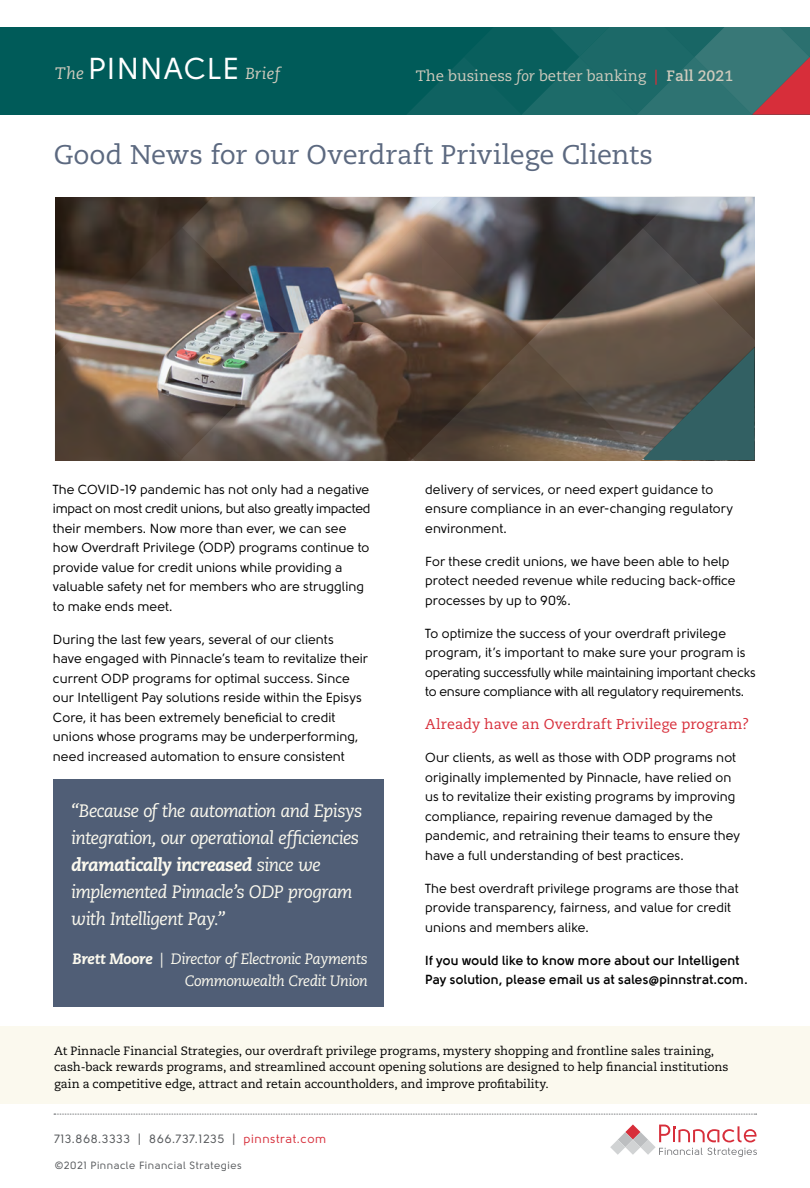
<style>
.page{position:relative;width:810px;height:1188px;background:#fff}
.page>*{position:absolute;margin:0;border:0;box-sizing:border-box;transform-origin:0 0}
.t1{font:30.15px "Solomon";letter-spacing:.04em;color:#fff}
.t2{font:27px "Caecilia LT Pro 55 Roman";letter-spacing:-.005em;color:#5c6980}
.t3{font:italic 18px/27px "Caecilia LT Pro 56";letter-spacing:-.04em;color:#fbf9ee}
.t4{font:italic 800 18px "Caecilia LT Pro 86";letter-spacing:-.035em;color:#fbf9ee}
.t5{font:italic 15px/22.5px "Caecilia LT Pro 56";letter-spacing:-.03em;color:#fbf9ee;text-align:right}
.t6{font:15px "Caecilia LT Pro 55 Roman";color:#cfcbbd}
.t7{font:14.25px "Caecilia LT Pro 55 Roman";letter-spacing:.01em;color:#d72e3a}
.t8{font:13.2px/19.5px "Solomon";letter-spacing:.005em;color:#000}
.t9{font:700 13.2px/19.5px "Solomon";letter-spacing:.01em;color:#000}
.t10{font:12px/16.5px "Caecilia LT Pro 55 Roman";letter-spacing:-.005em;color:#000}
.t11{font:12px "Solomon";letter-spacing:.05em;color:#55585b}
.t12{font:10.5px "Solomon";letter-spacing:.05em;color:#55585b}
.s1{font-family:"Caecilia LT Pro 56";font-style:italic;font-size:16.65px;color:#cfcbbd}
.s2{font-family:"Caecilia LT Pro 56";font-style:italic;font-size:16.05px;color:#cfcbbd}
.s3{font-family:"Caecilia LT Pro 56";font-style:italic}
.s4{font-family:"Caecilia LT Pro 75";font-weight:700;color:#d72e3a}
.s5{font-family:"Caecilia LT Pro 75";font-weight:700}
.s6{font-family:"Caecilia LT Pro 56";font-weight:400}
.s7{font-family:"Caecilia LT Pro 86";font-weight:800}
.s8{color:#d72e3a}
</style>
<div class="page">
<div style="left:0;top:1026px;width:810px;height:78px;background:#fbf9ee"></div>
<div style="left:0;top:27px;width:810px;height:88px;background:#005b59"></div>
<svg style="left:407px;top:27px;width:403px;height:88px"></svg>
<div style="left:53px;top:779px;width:331px;height:228px;background:#505e76"></div>
<svg style="left:610px;top:1124px;width:147px;height:33px"></svg>
<svg style="left:54px;top:1114px;width:703px;height:1px"></svg>
<img style="left:55px;top:197px;width:700px;height:263px">
<h1 class="t1" style="left:55px;top:52px;width:227px"><span class="s1">The</span> PINNACLE <span class="s2">Brief</span></h1>
<p class="t6" style="left:416px;top:66px;width:319px">The business <span class="s3">for</span> better banking <span class="s4">|</span> <span class="s5">Fall 2021</span></p>
<h2 class="t2" style="left:54px;top:137px;width:601px">Good News for our Overdraft Privilege Clients</h2>
<p class="t8" style="left:53px;top:479px;width:319px">The COVID-19 pandemic has not only had a negative impact on most credit unions, but also greatly impacted their members. Now more than ever, we can see how Overdraft Privilege (ODP) programs continue to provide value for credit unions while providing a valuable safety net for members who are struggling to make ends meet.</p>
<p class="t8" style="left:53px;top:630px;width:317px">During the last few years, several of our clients<br>have engaged with Pinnacle’s team to revitalize their current ODP programs for optimal success. Since our Intelligent Pay solutions reside within the Episys Core, it has been extremely beneficial to credit unions whose programs may be underperforming, need increased automation to ensure consistent</p>
<h3 class="t3" style="left:71px;top:797px;width:293px">“Because of the automation and Episys integration, our operational efficiencies</h3>
<h3 class="t4" style="left:71px;top:852px;width:251px">dramatically increased <span class="s6">since we</span></h3>
<h3 class="t3" style="left:71px;top:878px;width:283px">implemented Pinnacle’s ODP program with Intelligent Pay.”</h3>
<p class="t5" style="left:73px;top:947px;width:297px"><span class="s7">Brett Moore</span> | Director of Electronic Payments<br>Commonwealth Credit Union</p>
<p class="t8" style="left:425px;top:480px;width:309px">delivery of services, or need expert guidance to ensure compliance in an ever-changing regulatory environment.</p>
<p class="t8" style="left:425px;top:552px;width:312px">For these credit unions, we have been able to help protect needed revenue while reducing back-office processes by up to 90%.</p>
<p class="t8" style="left:425px;top:624px;width:332px">To optimize the success of your overdraft privilege program, it’s important to make sure your program is operating successfully while maintaining important checks to ensure compliance with all regulatory requirements.</p>
<p class="t7" style="left:425px;top:715px;width:326px">Already have an Overdraft Privilege program?</p>
<p class="t8" style="left:425px;top:748px;width:316px">Our clients, as well as those with ODP programs not originally implemented by Pinnacle, have relied on us to revitalize their existing programs by improving compliance, repairing revenue damaged by the pandemic, and retraining their teams to ensure they have a full understanding of best practices.</p>
<p class="t8" style="left:425px;top:879px;width:315px">The best overdraft privilege programs are those that provide transparency, fairness, and value for credit unions and members alike.</p>
<p class="t9" style="left:425px;top:951px;width:324px">If you would like to know more about our Intelligent<br>Pay solution, please email us at sales@pinnstrat.com.</p>
<p class="t10" style="left:54px;top:1042px;width:676px">At Pinnacle Financial Strategies, our overdraft privilege programs, mystery shopping and frontline sales training, cash-back rewards programs, and streamlined account opening solutions are designed to help financial institutions gain a competitive edge, attract and retain accountholders, and improve profitability.</p>
<p class="t11" style="left:54px;top:1132px;width:274px">713.868.3333 | 866.737.1235 | <span class="s8">pinnstrat.com</span></p>
<p class="t12" style="left:55px;top:1160px;width:188px">©2021 Pinnacle Financial Strategies</p>
</div>
